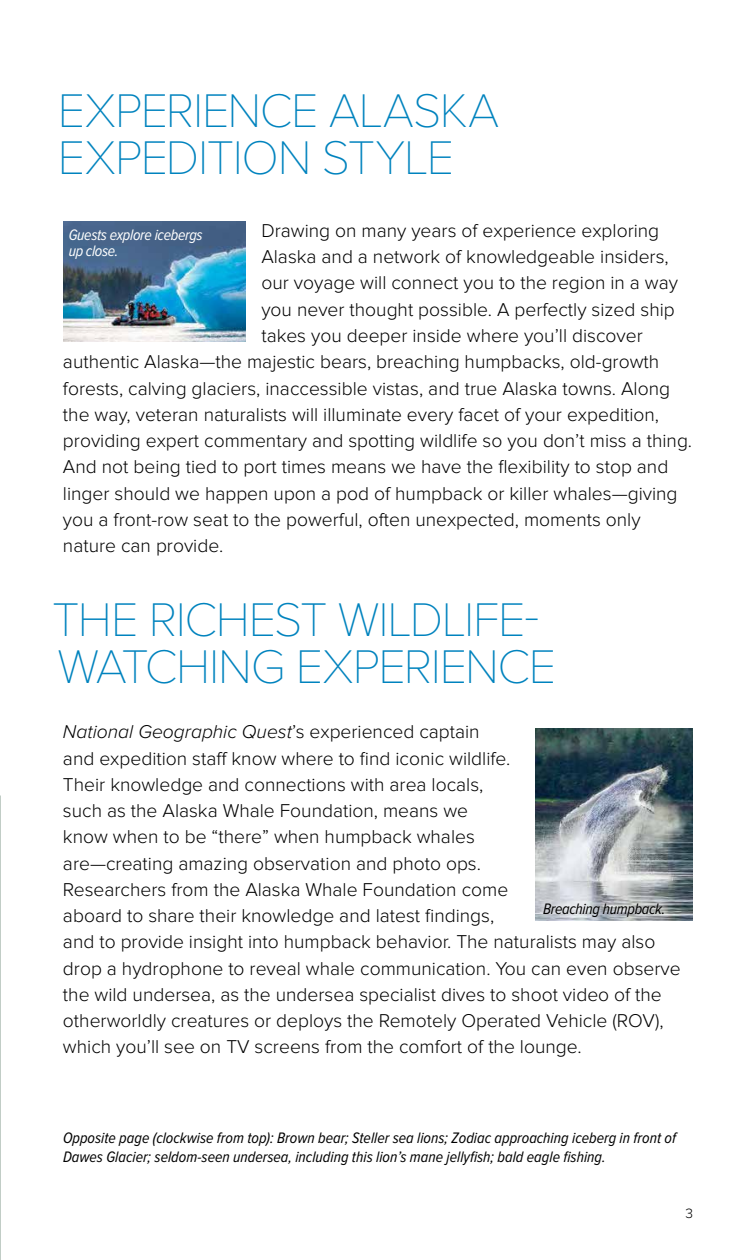
<style>
.page{position:relative;width:756px;height:1260px;background:#fff}
.page>*{position:absolute;margin:0;border:0;box-sizing:border-box;transform-origin:0 0}
.t1{font:100 49px/47.2px "Proxima Nova";letter-spacing:-.025em;color:#0083be}
.t2{font:300 19.25px/26.2px "Proxima Nova";color:#000}
.t3{font:italic 15.75px/18.4px "Proxima Nova Cond";color:#000}
.t4{font:italic 15.75px/15.8px "Proxima Nova Cond";letter-spacing:-.02em;color:#fff}
.t5{font:italic 15.75px "Proxima Nova Cond";letter-spacing:-.02em;color:#000}
.t6{font:300 14px "Proxima Nova";color:#000}
.s1{font-style:italic}
</style>
<div class="page">
<img style="left:0;top:795px;width:1px;height:465px">
<img style="left:63px;top:222px;width:183px;height:120px">
<img style="left:536px;top:728px;width:157px;height:193px">
<div style="left:538px;top:899px;width:131px;height:23px;background:#fff;opacity:.75"></div>
<h1 class="t1" style="left:58px;top:88px;width:443px">EXPERIENCE ALASKA<br>EXPEDITION STYLE</h1>
<p class="t2" style="left:261px;top:218px;width:399px">Drawing on many years of experience exploring</p>
<p class="t2" style="left:261px;top:244px;width:409px">Alaska and a network of knowledgeable insiders,</p>
<p class="t2" style="left:261px;top:270px;width:418px">our voyage will connect you to the region in a way</p>
<p class="t2" style="left:261px;top:297px;width:415px">you never thought possible. A perfectly sized ship</p>
<p class="t2" style="left:261px;top:323px;width:383px">takes you deeper inside where you’ll discover</p>
<p class="t2" style="left:63px;top:349px;width:598px">authentic Alaska—the majestic bears, breaching humpbacks, old-growth</p>
<p class="t2" style="left:63px;top:375px;width:609px">forests, calving glaciers, inaccessible vistas, and true Alaska towns. Along</p>
<p class="t2" style="left:63px;top:402px;width:598px">the way, veteran naturalists will illuminate every facet of your expedition,</p>
<p class="t2" style="left:63px;top:428px;width:631px">providing expert commentary and spotting wildlife so you don’t miss a thing.</p>
<p class="t2" style="left:63px;top:454px;width:607px">And not being tied to port times means we have the flexibility to stop and</p>
<p class="t2" style="left:63px;top:480px;width:616px">linger should we happen upon a pod of humpback or killer whales—giving</p>
<p class="t2" style="left:63px;top:507px;width:579px">you a front-row seat to the powerful, often unexpected, moments only</p>
<p class="t2" style="left:63px;top:533px;width:162px">nature can provide.</p>
<p class="t4" style="left:69px;top:227px;width:136px">Guests explore icebergs up close.</p>
<h1 class="t1" style="left:52px;top:597px;width:506px">THE RICHEST WILDLIFE-<br>WATCHING EXPERIENCE</h1>
<p class="t2" style="left:63px;top:719px;width:619px"><span class="s1">National Geographic Quest</span>’s experienced captain<br>and expedition staff know where to find iconic wildlife.<br>Their knowledge and connections with area locals,<br>such as the Alaska Whale Foundation, means we<br>know when to be “there” when humpback whales<br>are—creating amazing observation and photo ops.<br>Researchers from the Alaska Whale Foundation come<br>aboard to share their knowledge and latest findings,<br>and to provide insight into humpback behavior. The naturalists may also drop a hydrophone to reveal whale communication. You can even observe the wild undersea, as the undersea specialist dives to shoot video of the otherworldly creatures or deploys the Remotely Operated Vehicle (ROV), which you’ll see on TV screens from the comfort of the lounge.</p>
<p class="t5" style="left:543px;top:901px;width:124px">Breaching humpback.</p>
<p class="t3" style="left:63px;top:1129px;width:615px">Opposite page (clockwise from top): Brown bear; Steller sea lions; Zodiac approaching iceberg in front of<br>Dawes Glacier; seldom-seen undersea, including this lion’s mane jellyfish; bald eagle fishing.</p>
<p class="t6" style="left:685px;top:1206px;width:9px">3</p>
</div>
